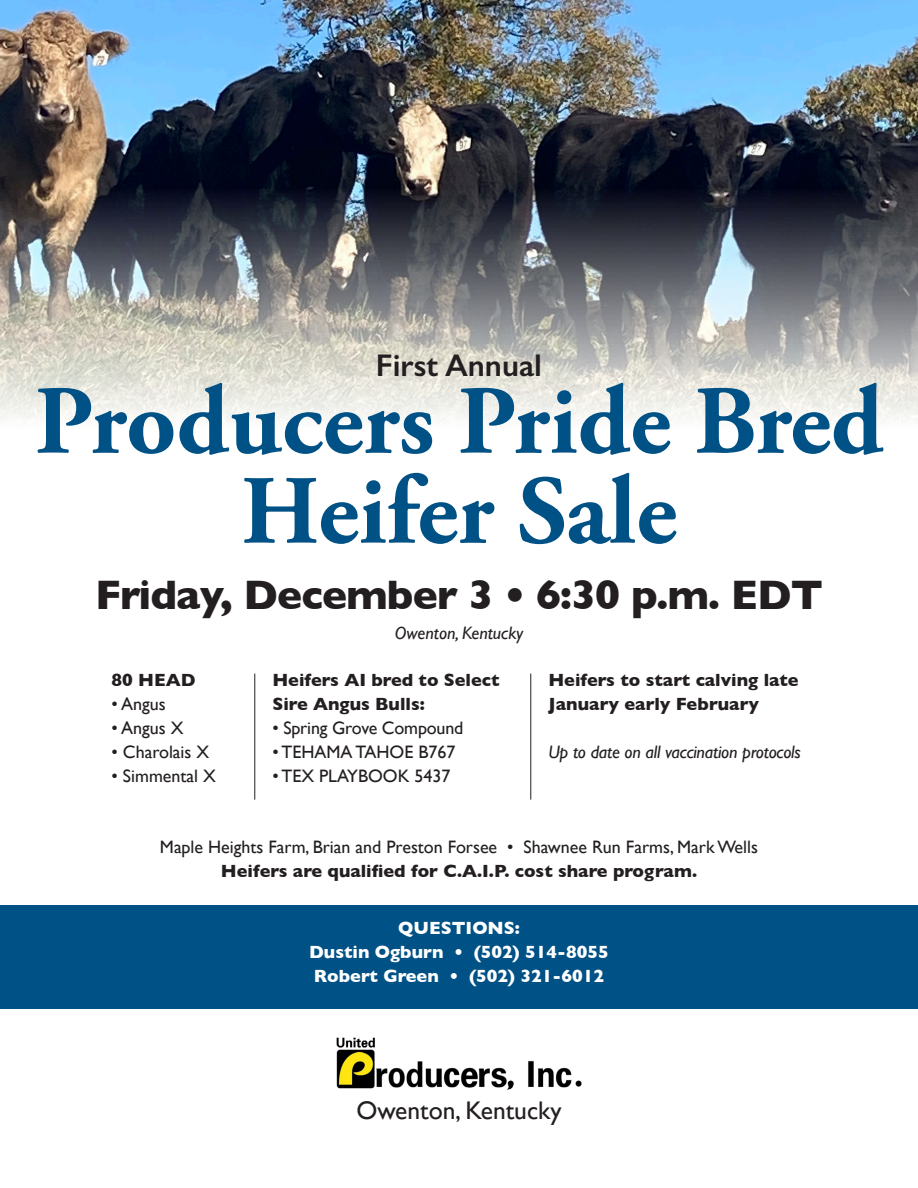
<style>
.page{position:relative;width:918px;height:1188px;background:#fff}
.page>*{position:absolute;margin:0;border:0;box-sizing:border-box;transform-origin:0 0}
.t1{font:700 97.5px/90px "Adobe Garamond Pro";color:#005185;text-align:center}
.t2{font:700 42px "Gill Sans";letter-spacing:-.02em;color:#231f20}
.t3{font:600 31.5px "Gill Sans";color:#231f20}
.t4{font:25.5px "Gill Sans";color:#231f20}
.t5{font:18px "Gill Sans";color:#231f20}
.t6{font:700 18px/24px "Gill Sans";color:#231f20}
.t7{font:700 18px "Gill Sans";color:#fff}
.t8{font:italic 18px "Gill Sans";letter-spacing:-.01em;color:#231f20}
</style>
<div class="page">
<img style="left:0;top:0;width:918px;height:420px">
<div style="left:0;top:905px;width:918px;height:104px;background:#005185"></div>
<img style="left:336px;top:1037px;width:246px;height:53px">
<hr style="left:254px;top:674px;width:1px;height:126px;background:#231f20">
<hr style="left:530px;top:674px;width:1px;height:126px;background:#231f20">
<p class="t3" style="left:376px;top:346px;width:168px">First Annual</p>
<p class="t1" style="left:35px;top:378px;width:850px">Producers Pride Bred<br>Heifer Sale</p>
<p class="t2" style="left:95px;top:561px;width:729px">Friday, December 3 • 6:30 p.m. EDT</p>
<p class="t8" style="left:395px;top:622px;width:130px">Owenton, Kentucky</p>
<p class="t6" style="left:112px;top:667px;width:86px">80 HEAD</p>
<p class="t5" style="left:112px;top:693px;width:56px">• Angus</p>
<p class="t5" style="left:112px;top:717px;width:73px">• Angus X</p>
<p class="t5" style="left:112px;top:741px;width:99px">• Charolais X</p>
<p class="t5" style="left:112px;top:765px;width:106px">• Simmental X</p>
<p class="t6" style="left:272px;top:667px;width:229px">Heifers AI bred to Select<br>Sire Angus Bulls:</p>
<p class="t5" style="left:272px;top:717px;width:192px">• Spring Grove Compound</p>
<p class="t5" style="left:272px;top:741px;width:185px">• TEHAMA TAHOE B767</p>
<p class="t5" style="left:272px;top:765px;width:180px">• TEX PLAYBOOK 5437</p>
<p class="t6" style="left:548px;top:667px;width:252px">Heifers to start calving late<br>January early February</p>
<p class="t8" style="left:548px;top:742px;width:254px">Up to date on all vaccination protocols</p>
<p class="t5" style="left:160px;top:836px;width:600px">Maple Heights Farm, Brian and Preston Forsee • Shawnee Run Farms, Mark Wells</p>
<p class="t6" style="left:221px;top:859px;width:478px">Heifers are qualified for C.A.I.P. cost share program.</p>
<p class="t7" style="left:398px;top:914px;width:123px">QUESTIONS:</p>
<p class="t7" style="left:309px;top:938px;width:301px">Dustin Ogburn • (502) 514-8055</p>
<p class="t7" style="left:314px;top:962px;width:292px">Robert Green • (502) 321-6012</p>
<p class="t4" style="left:356px;top:1096px;width:207px">Owenton, Kentucky</p>
</div>
